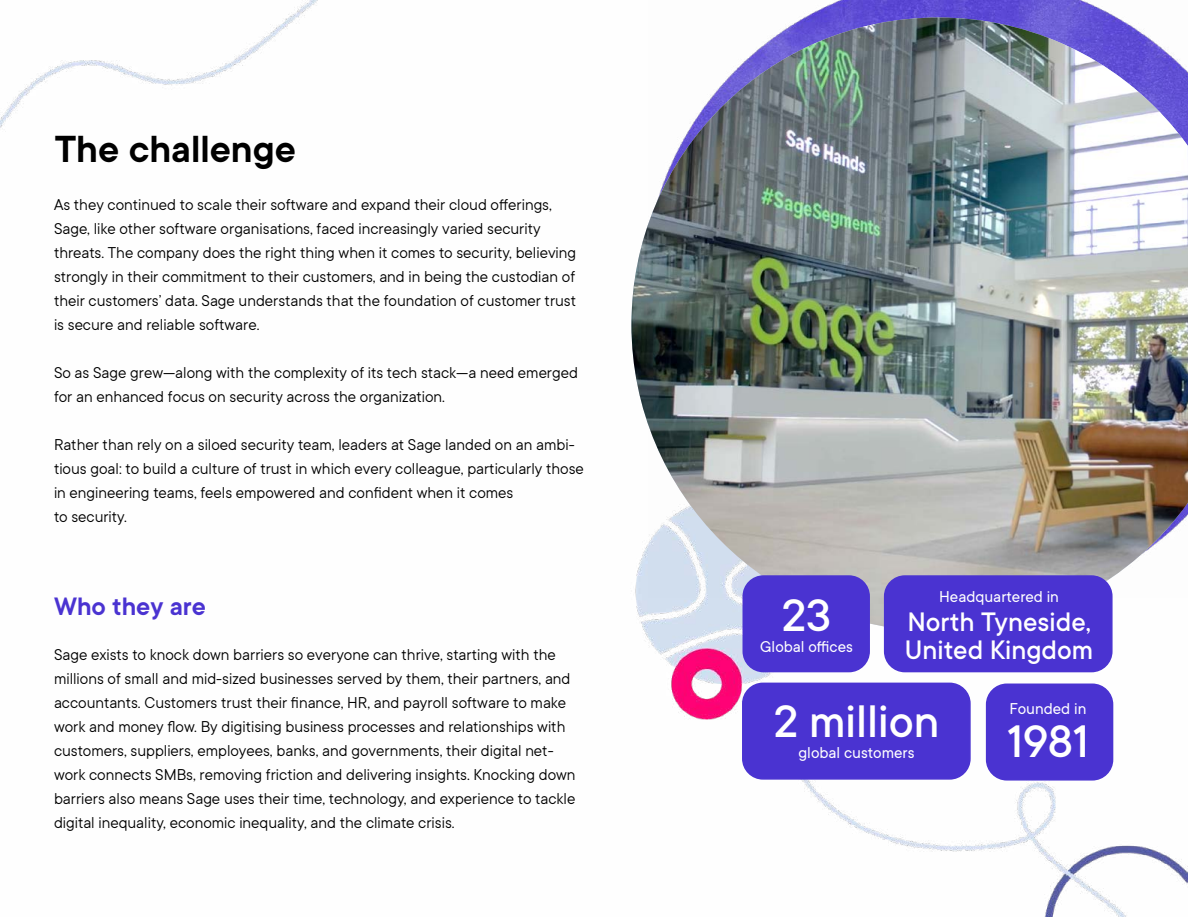
<style>
.page{position:relative;width:1188px;height:918px;background:#fff}
.page>*{position:absolute;margin:0;border:0;box-sizing:border-box;transform-origin:0 0}
.t1{font:500 43.5px "PSTT Commons";color:#fff}
.t2{font:600 36px "PSTT Commons";color:#000}
.t3{font:500 25.5px/28.5px "PSTT Commons";color:#fff}
.t4{font:600 24px "PSTT Commons";color:#4a33d1}
.t5{font:15px/24px "PSTT Commons";color:#000}
.t6{font:15px "PSTT Commons";color:#fff}
</style>
<div class="page">
<img style="left:0;top:0;width:1188px;height:917px">
<img style="left:649px;top:0;width:539px;height:18px">
<img style="left:631px;top:18px;width:557px;height:613px">
<div style="left:743px;top:683px;width:227px;height:96px;background:#4a33d1;border-radius:20px"></div>
<div style="left:742px;top:683px;width:229px;height:97px;border:2px solid #4a33d1;border-radius:20px"></div>
<div style="left:885px;top:576px;width:227px;height:96px;background:#4a33d1;border-radius:20px"></div>
<div style="left:884px;top:575px;width:229px;height:97px;border:2px solid #4a33d1;border-radius:20px"></div>
<div style="left:987px;top:684px;width:126px;height:96px;background:#4a33d1;border-radius:20px"></div>
<div style="left:986px;top:684px;width:127px;height:97px;border:2px solid #4a33d1;border-radius:20px"></div>
<div style="left:743px;top:576px;width:126px;height:96px;background:#4a33d1;border-radius:20px"></div>
<div style="left:742px;top:575px;width:128px;height:97px;border:2px solid #4a33d1;border-radius:20px"></div>
<h2 class="t2" style="left:55px;top:123px;width:243px">The challenge</h2>
<p class="t5" style="left:54px;top:192px;width:524px">As they continued to scale their software and expand their cloud offerings, Sage, like other software organisations, faced increasingly varied security threats. The company does the right thing when it comes to security, believing strongly in their commitment to their customers, and in being the custodian of their customers’ data. Sage understands that the foundation of customer trust is secure and reliable software.</p>
<p class="t5" style="left:54px;top:360px;width:526px">So as Sage grew—along with the complexity of its tech stack—a need emerged for an enhanced focus on security across the organization.</p>
<p class="t5" style="left:54px;top:432px;width:531px">Rather than rely on a siloed security team, leaders at Sage landed on an ambi&shy;tious goal: to build a culture of trust in which every colleague, particularly those in engineering teams, feels empowered and confident when it comes<br>to security.</p>
<h3 class="t4" style="left:54px;top:589px;width:154px">Who they are</h3>
<p class="t5" style="left:54px;top:642px;width:523px">Sage exists to knock down barriers so everyone can thrive, starting with the millions of small and mid-sized businesses served by them, their partners, and accountants. Customers trust their finance, HR, and payroll software to make work and money flow. By digitising business processes and relationships with customers, suppliers, employees, banks, and governments, their digital net&shy;work connects SMBs, removing friction and delivering insights. Knocking down barriers also means Sage uses their time, technology, and experience to tackle digital inequality, economic inequality, and the climate crisis.</p>
<p class="t6" style="left:939px;top:586px;width:121px">Headquartered in</p>
<h3 class="t3" style="left:905px;top:606px;width:190px">North Tyneside,<br>United Kingdom</h3>
<p class="t6" style="left:1010px;top:698px;width:78px">Founded in</p>
<h1 class="t1" style="left:1007px;top:710px;width:83px">1981</h1>
<h1 class="t1" style="left:782px;top:584px;width:51px">23</h1>
<p class="t6" style="left:760px;top:636px;width:94px">Global offices</p>
<h1 class="t1" style="left:774px;top:690px;width:167px">2 million</h1>
<p class="t6" style="left:798px;top:742px;width:118px">global customers</p>
</div>
